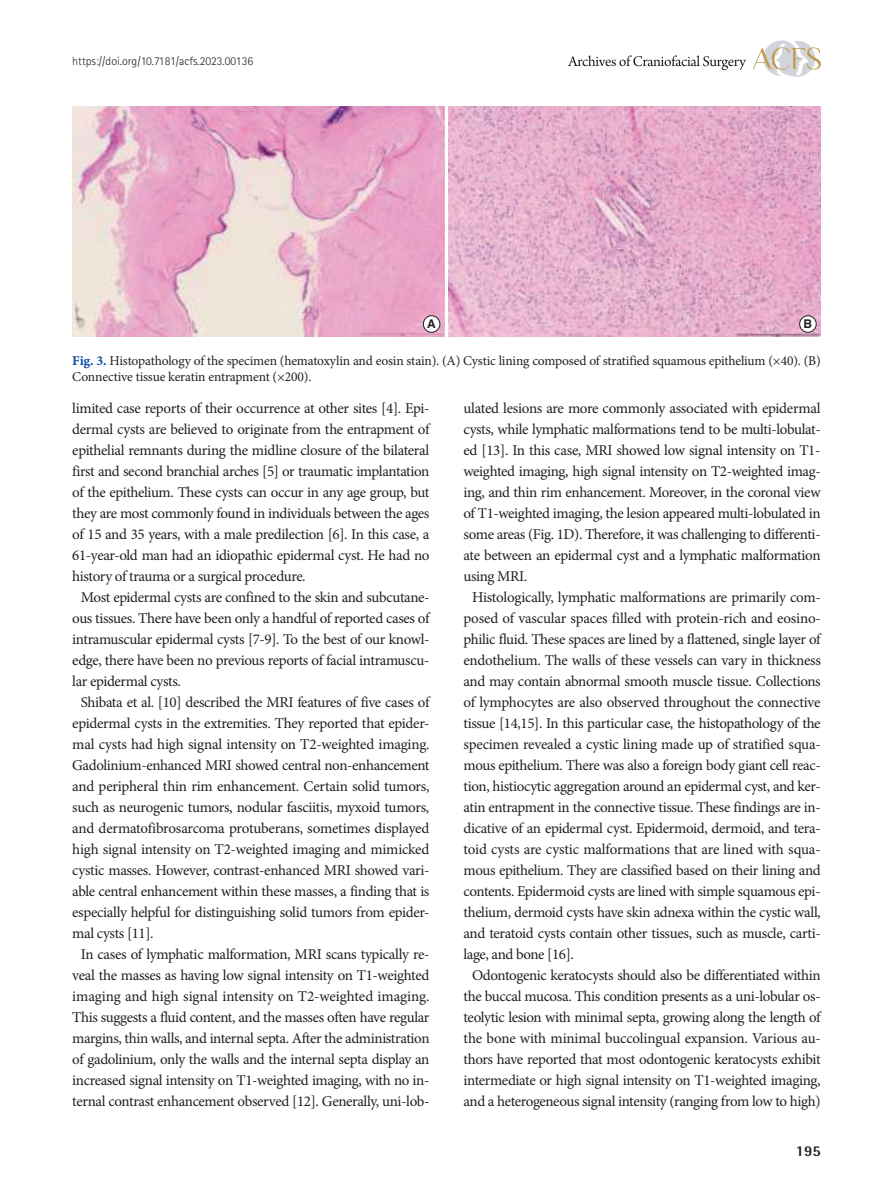
<style>
.page{position:relative;width:893px;height:1191px;background:#fff}
.page>*{position:absolute;margin:0;border:0;box-sizing:border-box;transform-origin:0 0}
.본문{font:15px/21px "Minion Pro";letter-spacing:-.025em;color:#231f20;text-align:justify}
.본문_0{font:15px/21px "Minion Pro";letter-spacing:-.025em;color:#231f20;text-align:justify}
.t1{font:800 15px "Rotis Semi Sans Std";color:#231f20}
.표그림제목{font:13.5px/16.2px "Minion Pro";letter-spacing:-.01em;color:#231f20}
.t2{font:300 12px "Rotis Sans Serif Std";color:#231f20}
.t3{font:700 12px "Helvetica LT Std";color:#231f20}
.s1{font-family:"Minion Pro Bold Capt";color:#0d4da1}
</style>
<div class="page">
<svg style="left:753px;top:40px;width:68px;height:37px"></svg>
<svg style="left:568px;top:55px;width:178px;height:15px"></svg>
<img style="left:72px;top:106px;width:372px;height:231px">
<img style="left:449px;top:106px;width:372px;height:231px">
<div style="left:423px;top:316px;width:17px;height:16px;background:#fff;border-radius:50%"></div>
<div style="left:423px;top:315px;width:17px;height:17px;border:1px solid #231f20;border-radius:50%"></div>
<div style="left:800px;top:316px;width:16px;height:16px;background:#fff;border-radius:50%"></div>
<div style="left:799px;top:315px;width:17px;height:17px;border:1px solid #231f20;border-radius:50%"></div>
<p class="t2" style="left:72px;top:54px;width:182px">https://doi.org/10.7181/acfs.2023.00136</p>
<p class="t3" style="left:427px;top:316px;width:10px">A</p>
<p class="t3" style="left:804px;top:316px;width:10px">B</p>
<p class="표그림제목" style="left:72px;top:352px;width:750px"><span class="s1">Fig. 3.</span> Histopathology of the specimen (hematoxylin and eosin stain). (A) Cystic lining composed of stratified squamous epithelium (×40). (B)<br>Connective tissue keratin entrapment (×200).</p>
<p class="본문_0" style="left:72px;top:397px;width:359px">limited case reports of their occurrence at other sites [4]. Epi&shy;dermal cysts are believed to originate from the entrapment of epithelial remnants during the midline closure of the bilateral first and second branchial arches [5] or traumatic implantation of the epithelium. These cysts can occur in any age group, but they are most commonly found in individuals between the ages of 15 and 35 years, with a male predilection [6]. In this case, a 61-year-old man had an idiopathic epidermal cyst. He had no history of trauma or a surgical procedure.</p>
<p class="본문" style="left:72px;top:586px;width:359px;text-indent:9px">Most epidermal cysts are confined to the skin and subcutane&shy;ous tissues. There have been only a handful of reported cases of intramuscular epidermal cysts [7-9]. To the best of our knowl&shy;edge, there have been no previous reports of facial intramuscu&shy;lar epidermal cysts.</p>
<p class="본문" style="left:72px;top:691px;width:359px;text-indent:9px">Shibata et al. [10] described the MRI features of five cases of epidermal cysts in the extremities. They reported that epider&shy;mal cysts had high signal intensity on T2-weighted imaging.<br>Gadolinium-enhanced MRI showed central non-enhancement and peripheral thin rim enhancement. Certain solid tumors, such as neurogenic tumors, nodular fasciitis, myxoid tumors, and dermatofibrosarcoma protuberans, sometimes displayed high signal intensity on T2-weighted imaging and mimicked cystic masses. However, contrast-enhanced MRI showed vari&shy;able central enhancement within these masses, a finding that is especially helpful for distinguishing solid tumors from epider&shy;mal cysts [11].</p>
<p class="본문" style="left:72px;top:943px;width:359px;text-align:center">In cases of lymphatic malformation, MRI scans typically re&shy;veal the masses as having low signal intensity on T1-weighted imaging and high signal intensity on T2-weighted imaging.<br>This suggests a fluid content, and the masses often have regular margins, thin walls, and internal septa. After the administration of gadolinium, only the walls and the internal septa display an increased signal intensity on T1-weighted imaging, with no in&shy;ternal contrast enhancement observed [12]. Generally, uni-lob-</p>
<p class="본문" style="left:463px;top:397px;width:359px">ulated lesions are more commonly associated with epidermal cysts, while lymphatic malformations tend to be multi-lobulat&shy;ed [13]. In this case, MRI showed low signal intensity on T1- weighted imaging, high signal intensity on T2-weighted imag&shy;ing, and thin rim enhancement. Moreover, in the coronal view of T1-weighted imaging, the lesion appeared multi-lobulated in some areas (Fig. 1D). Therefore, it was challenging to differenti&shy;ate between an epidermal cyst and a lymphatic malformation using MRI.</p>
<p class="본문" style="left:463px;top:586px;width:359px;text-indent:9px">Histologically, lymphatic malformations are primarily com&shy;posed of vascular spaces filled with protein-rich and eosino&shy;philic fluid. These spaces are lined by a flattened, single layer of endothelium. The walls of these vessels can vary in thickness and may contain abnormal smooth muscle tissue. Collections of lymphocytes are also observed throughout the connective tissue [14,15]. In this particular case, the histopathology of the specimen revealed a cystic lining made up of stratified squa&shy;mous epithelium. There was also a foreign body giant cell reac&shy;tion, histiocytic aggregation around an epidermal cyst, and ker&shy;atin entrapment in the connective tissue. These findings are in&shy;dicative of an epidermal cyst. Epidermoid, dermoid, and tera&shy;toid cysts are cystic malformations that are lined with squa&shy;mous epithelium. They are classified based on their lining and contents. Epidermoid cysts are lined with simple squamous epi&shy;thelium, dermoid cysts have skin adnexa within the cystic wall, and teratoid cysts contain other tissues, such as muscle, carti&shy;lage, and bone [16].</p>
<p class="본문" style="left:463px;top:964px;width:359px;text-align:center">Odontogenic keratocysts should also be differentiated within the buccal mucosa. This condition presents as a uni-lobular os&shy;teolytic lesion with minimal septa, growing along the length of the bone with minimal buccolingual expansion. Various au&shy;thors have reported that most odontogenic keratocysts exhibit intermediate or high signal intensity on T1-weighted imaging, and a heterogeneous signal intensity (ranging from low to high)</p>
<p class="t1" style="left:796px;top:1141px;width:27px">195</p>
</div>
